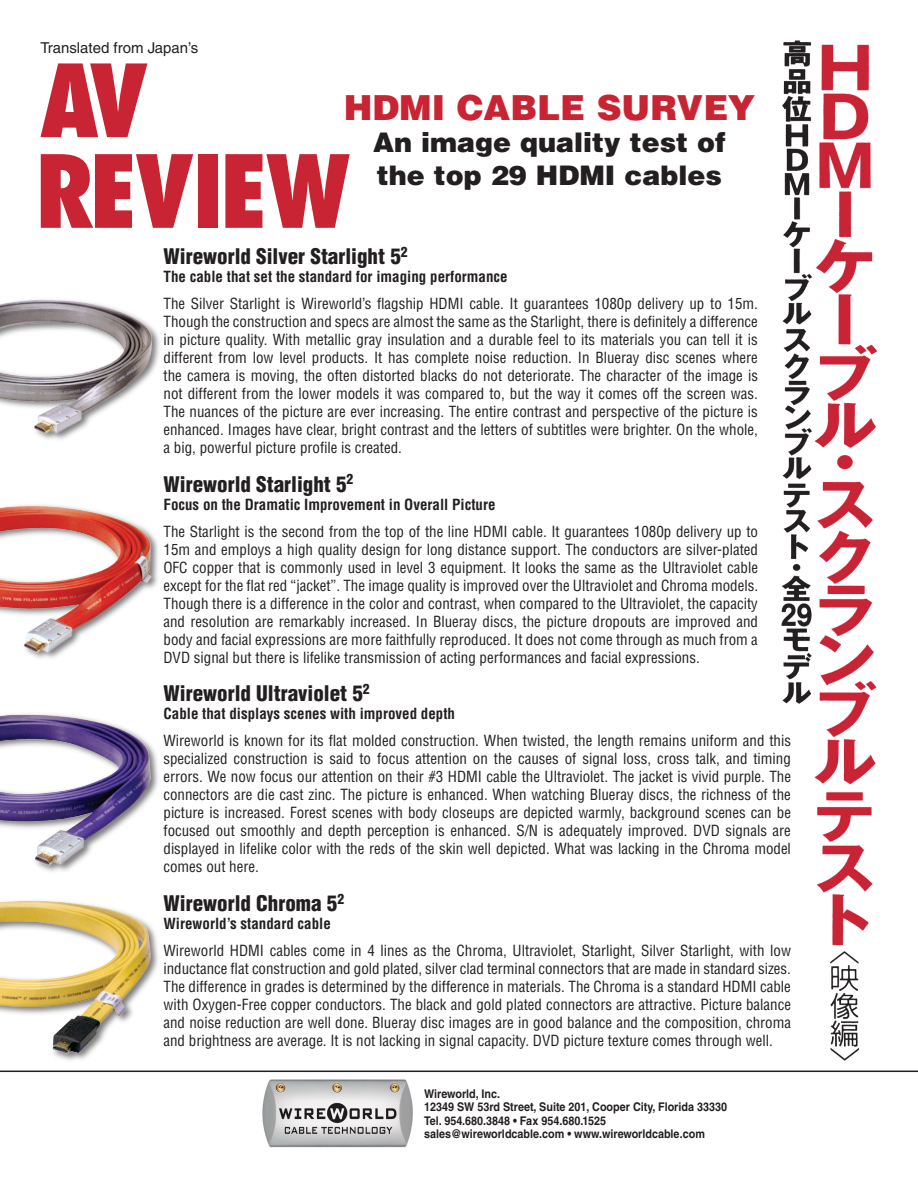
<style>
.page{position:relative;width:918px;height:1188px;background:#fff}
.page>*{position:absolute;margin:0;border:0;box-sizing:border-box;transform-origin:0 0}
.t1{font:900 34.5px "Helvetica";color:#c82434}
.t2{font:900 27px/32.4px "Helvetica";color:#231f20}
.t3{font:900 condensed 21px "Helvetica";color:#231f20}
.t4{font:condensed 15px/18px "Helvetica";color:#231f20;text-align:justify}
.t5{font:700 condensed 15px "Helvetica";color:#231f20}
.t6{font:15px "Helvetica";color:#231f20}
.t7{font:700 12px/13.5px "Helvetica";color:#231f20;scale:.9 1}
</style>
<div class="page">
<hr style="left:0;top:1071px;width:918px;height:1px;background:#231f20">
<img style="left:262px;top:1079px;width:151px;height:68px">
<svg style="left:40px;top:63px;width:107px;height:74px"></svg>
<svg style="left:41px;top:154px;width:152px;height:74px"></svg>
<div style="left:198px;top:154px;width:20px;height:74px;background:#c82434"></div>
<svg style="left:225px;top:154px;width:125px;height:74px"></svg>
<div style="left:0;top:296px;width:163px;height:147px;background:#231f20;opacity:.6"></div>
<img style="left:0;top:296px;width:153px;height:143px">
<div style="left:0;top:502px;width:161px;height:160px;background:#231f20;opacity:.6"></div>
<img style="left:0;top:504px;width:153px;height:150px">
<div style="left:0;top:711px;width:162px;height:163px;background:#231f20;opacity:.6"></div>
<img style="left:0;top:711px;width:153px;height:157px">
<div style="left:0;top:897px;width:161px;height:166px;background:#231f20;opacity:.6"></div>
<img style="left:0;top:898px;width:153px;height:158px">
<img style="left:781px;top:40px;width:96px;height:1021px">
<p class="t6" style="left:40px;top:39px;width:159px">Translated from Japan’s</p>
<h1 class="t1" style="left:344px;top:85px;width:413px">HDMI Cable Survey</h1>
<h2 class="t2" style="left:373px;top:125px;width:354px">An image quality test of the top 29 HDMI cables</h2>
<h3 class="t3" style="left:164px;top:243px;width:246px">Wireworld Silver Starlight 5<sup>2</sup></h3>
<p class="t5" style="left:164px;top:267px;width:346px">The cable that set the standard for imaging performance</p>
<p class="t4" style="left:164px;top:294px;width:596px">The Silver Starlight is Wireworld’s flagship HDMI cable. It guarantees 1080p delivery up to 15m.<br>Though the construction and specs are almost the same as the Starlight, there is definitely a difference in picture quality. With metallic gray insulation and a durable feel to its materials you can tell it is different from low level products. It has complete noise reduction. In Blueray disc scenes where the camera is moving, the often distorted blacks do not deteriorate. The character of the image is not different from the lower models it was compared to, but the way it comes off the screen was.<br>The nuances of the picture are ever increasing. The entire contrast and perspective of the picture is enhanced. Images have clear, bright contrast and the letters of subtitles were brighter. On the whole, a big, powerful picture profile is created.</p>
<h3 class="t3" style="left:164px;top:471px;width:191px">Wireworld Starlight 5<sup>2</sup></h3>
<p class="t5" style="left:164px;top:495px;width:334px">Focus on the Dramatic Improvement in Overall Picture</p>
<p class="t4" style="left:164px;top:522px;width:596px">The Starlight is the second from the top of the line HDMI cable. It guarantees 1080p delivery up to 15m and employs a high quality design for long distance support. The conductors are silver-plated OFC copper that is commonly used in level 3 equipment. It looks the same as the Ultraviolet cable except for the flat red “jacket”. The image quality is improved over the Ultraviolet and Chroma models.<br>Though there is a difference in the color and contrast, when compared to the Ultraviolet, the capacity and resolution are remarkably increased. In Blueray discs, the picture dropouts are improved and body and facial expressions are more faithfully reproduced. It does not come through as much from a DVD signal but there is lifelike transmission of acting performances and facial expressions.</p>
<h3 class="t3" style="left:164px;top:681px;width:208px">Wireworld Ultraviolet 5<sup>2</sup></h3>
<p class="t5" style="left:164px;top:705px;width:293px">Cable that displays scenes with improved depth</p>
<p class="t4" style="left:164px;top:732px;width:629px">Wireworld is known for its flat molded construction. When twisted, the length remains uniform and this specialized construction is said to focus attention on the causes of signal loss, cross talk, and timing errors. We now focus our attention on their #3 HDMI cable the Ultraviolet. The jacket is vivid purple. The connectors are die cast zinc. The picture is enhanced. When watching Blueray discs, the richness of the picture is increased. Forest scenes with body closeups are depicted warmly, background scenes can be focused out smoothly and depth perception is enhanced. S/N is adequately improved. DVD signals are displayed in lifelike color with the reds of the skin well depicted. What was lacking in the Chroma model comes out here.</p>
<h3 class="t3" style="left:164px;top:890px;width:182px">Wireworld Chroma 5<sup>2</sup></h3>
<p class="t5" style="left:164px;top:915px;width:169px">Wireworld’s standard cable</p>
<p class="t4" style="left:164px;top:941px;width:629px">Wireworld HDMI cables come in 4 lines as the Chroma, Ultraviolet, Starlight, Silver Starlight, with low inductance flat construction and gold plated, silver clad terminal connectors that are made in standard sizes.<br>The difference in grades is determined by the difference in materials. The Chroma is a standard HDMI cable with Oxygen-Free copper conductors. The black and gold plated connectors are attractive. Picture balance and noise reduction are well done. Blueray disc images are in good balance and the composition, chroma and brightness are average. It is not lacking in signal capacity. DVD picture texture comes through well.</p>
<p class="t7" style="left:424px;top:1087px;width:338px">Wireworld, Inc.<br>12349 SW 53rd Street, Suite 201, Cooper City, Florida 33330<br>Tel. 954.680.3848 • Fax 954.680.1525 sales@wireworldcable.com • www.wireworldcable.com</p>
</div>
